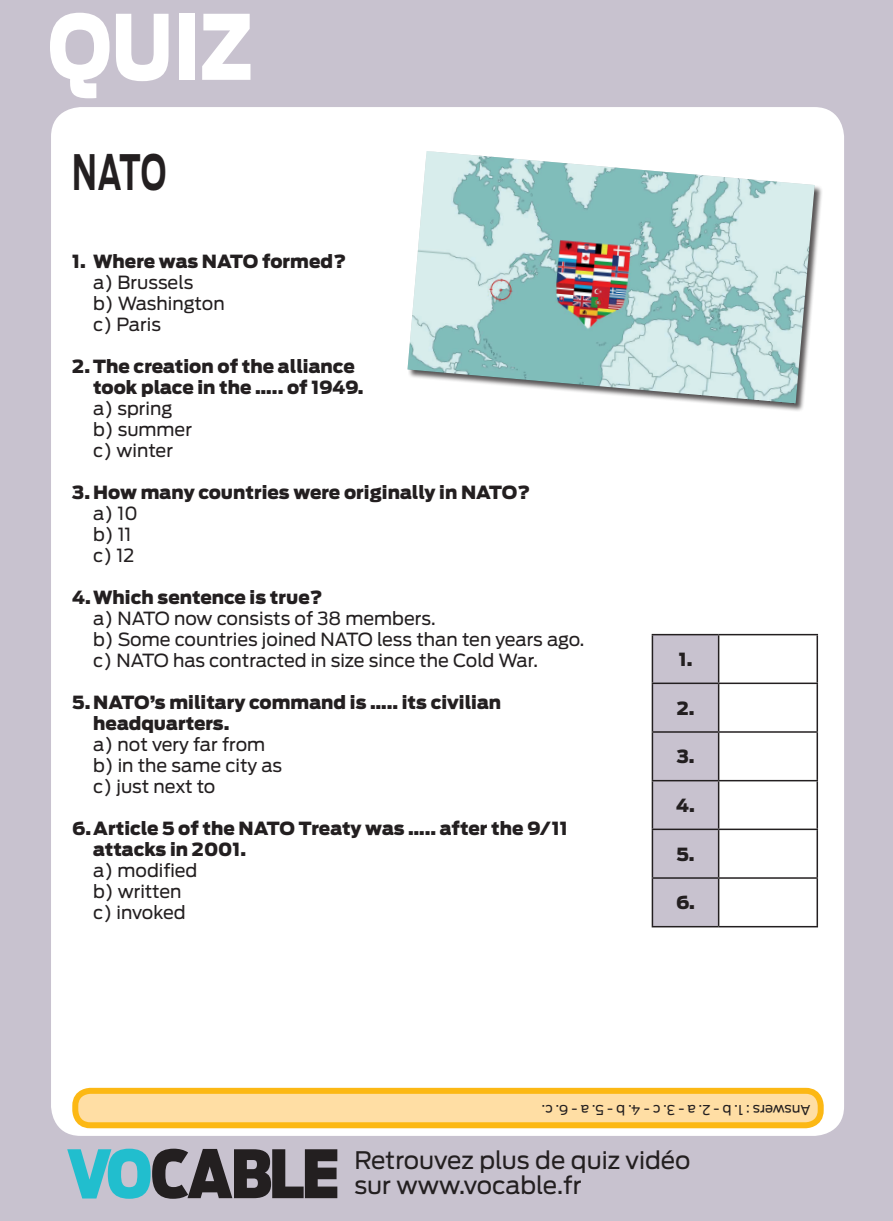
<style>
.page{position:relative;width:893px;height:1221px;background:#fff}
.page>*{position:absolute;margin:0;border:0;box-sizing:border-box;transform-origin:0 0}
.t1{font:900 89.1px "Antenna";color:#fff;scale:.83 1}
.t2{font:700 48.45px "Antenna";color:#231f20;scale:.62 1}
.t3{font:24px/25.5px "Antenna";color:#231f20}
.t4{font:900 18px/21px "Antenna";color:#231f20}
.t5{font:18px/21px "Antenna";color:#231f20}
.t6{font:13.5px "Antenna";letter-spacing:-.005em;color:#231f20}
</style>
<div class="page">
<div style="left:0;top:0;width:893px;height:1220px;background:#c8c2cf"></div>
<div style="left:51px;top:107px;width:793px;height:1028px;background:#fff;border-radius:30px"></div>
<svg style="left:67px;top:1148px;width:270px;height:50px"></svg>
<div style="left:75px;top:1090px;width:746px;height:35px;background:#ffdea4;border-radius:15px"></div>
<div style="left:72px;top:1087px;width:752px;height:41px;border:6px solid #fcb814;border-radius:15px"></div>
<div style="left:408px;top:151px;width:416px;height:261px;background:#231f20;opacity:.75"></div>
<img style="left:407px;top:151px;width:408px;height:252px">
<div style="left:653px;top:635px;width:65px;height:290px;background:#c8c2cf"></div>
<hr style="left:652px;top:634px;width:67px;height:1px;background:#231f20">
<hr style="left:652px;top:635px;width:1px;height:47px;background:#231f20">
<hr style="left:719px;top:634px;width:99px;height:1px;background:#231f20">
<hr style="left:718px;top:635px;width:1px;height:47px;background:#231f20">
<hr style="left:816px;top:635px;width:2px;height:47px;background:#231f20">
<hr style="left:652px;top:682px;width:67px;height:2px;background:#231f20">
<hr style="left:652px;top:684px;width:1px;height:47px;background:#231f20">
<hr style="left:719px;top:682px;width:99px;height:2px;background:#231f20">
<hr style="left:718px;top:684px;width:1px;height:47px;background:#231f20">
<hr style="left:816px;top:684px;width:2px;height:47px;background:#231f20">
<hr style="left:652px;top:731px;width:67px;height:1px;background:#231f20">
<hr style="left:652px;top:732px;width:1px;height:47px;background:#231f20">
<hr style="left:719px;top:731px;width:99px;height:1px;background:#231f20">
<hr style="left:718px;top:732px;width:1px;height:47px;background:#231f20">
<hr style="left:816px;top:732px;width:2px;height:47px;background:#231f20">
<hr style="left:652px;top:779px;width:67px;height:2px;background:#231f20">
<hr style="left:652px;top:781px;width:1px;height:47px;background:#231f20">
<hr style="left:719px;top:779px;width:99px;height:2px;background:#231f20">
<hr style="left:718px;top:781px;width:1px;height:47px;background:#231f20">
<hr style="left:816px;top:781px;width:2px;height:47px;background:#231f20">
<hr style="left:652px;top:828px;width:67px;height:2px;background:#231f20">
<hr style="left:652px;top:830px;width:1px;height:47px;background:#231f20">
<hr style="left:719px;top:828px;width:99px;height:2px;background:#231f20">
<hr style="left:718px;top:830px;width:1px;height:47px;background:#231f20">
<hr style="left:816px;top:830px;width:2px;height:47px;background:#231f20">
<hr style="left:652px;top:877px;width:67px;height:1px;background:#231f20">
<hr style="left:652px;top:878px;width:1px;height:47px;background:#231f20">
<hr style="left:719px;top:877px;width:99px;height:1px;background:#231f20">
<hr style="left:718px;top:878px;width:1px;height:47px;background:#231f20">
<hr style="left:816px;top:878px;width:2px;height:47px;background:#231f20">
<hr style="left:652px;top:925px;width:67px;height:2px;background:#231f20">
<hr style="left:719px;top:925px;width:99px;height:2px;background:#231f20">
<h1 class="t1" style="left:48px;top:-6px;width:248px">QUIZ</h1>
<h2 class="t2" style="left:72px;top:143px;width:153px">NATO</h2>
<p class="t4" style="left:72px;top:250px;width:275px">1. Where was NATO formed?</p>
<p class="t5" style="left:93px;top:271px;width:133px">a) Brussels<br>b) Washington c) Paris</p>
<p class="t4" style="left:93px;top:355px;width:272px;text-indent:-21px">2. The creation of the alliance took place in the ….. of 1949.</p>
<p class="t5" style="left:93px;top:397px;width:100px">a) spring b) summer c) winter</p>
<p class="t4" style="left:72px;top:481px;width:459px">3. How many countries were originally in NATO?</p>
<p class="t5" style="left:93px;top:502px;width:46px">a) 10 b) 11 c) 12</p>
<p class="t4" style="left:72px;top:586px;width:252px">4.Which sentence is true?</p>
<p class="t5" style="left:93px;top:607px;width:493px">a) NATO now consists of 38 members.<br>b) Some countries joined NATO less than ten years ago. c) NATO has contracted in size since the Cold War.</p>
<p class="t4" style="left:93px;top:691px;width:409px;text-indent:-21px">5. NATO’s military command is ….. its civilian headquarters.</p>
<p class="t5" style="left:93px;top:733px;width:190px">a) not very far from b) in the same city as c) just next to</p>
<p class="t4" style="left:93px;top:817px;width:476px;text-indent:-21px">6.Article 5 of the NATO Treaty was ….. after the 9/11 attacks in 2001.</p>
<p class="t5" style="left:93px;top:859px;width:106px">a) modified b) written c) invoked</p>
<p class="t4" style="left:679px;top:649px;width:15px">1.</p>
<p class="t4" style="left:677px;top:697px;width:19px">2.</p>
<p class="t4" style="left:677px;top:746px;width:19px">3.</p>
<p class="t4" style="left:676px;top:795px;width:20px">4.</p>
<p class="t4" style="left:676px;top:843px;width:20px">5.</p>
<p class="t4" style="left:676px;top:892px;width:20px">6.</p>
<p class="t6" style="left:810px;top:1117px;width:270px;rotate:-180deg">Answers : 1. b - 2. a - 3. c - 4. b - 5. a - 6. c.</p>
<h3 class="t3" style="left:354px;top:1147px;width:338px">Retrouvez plus de quiz vidéo sur www.vocable.fr</h3>
</div>
